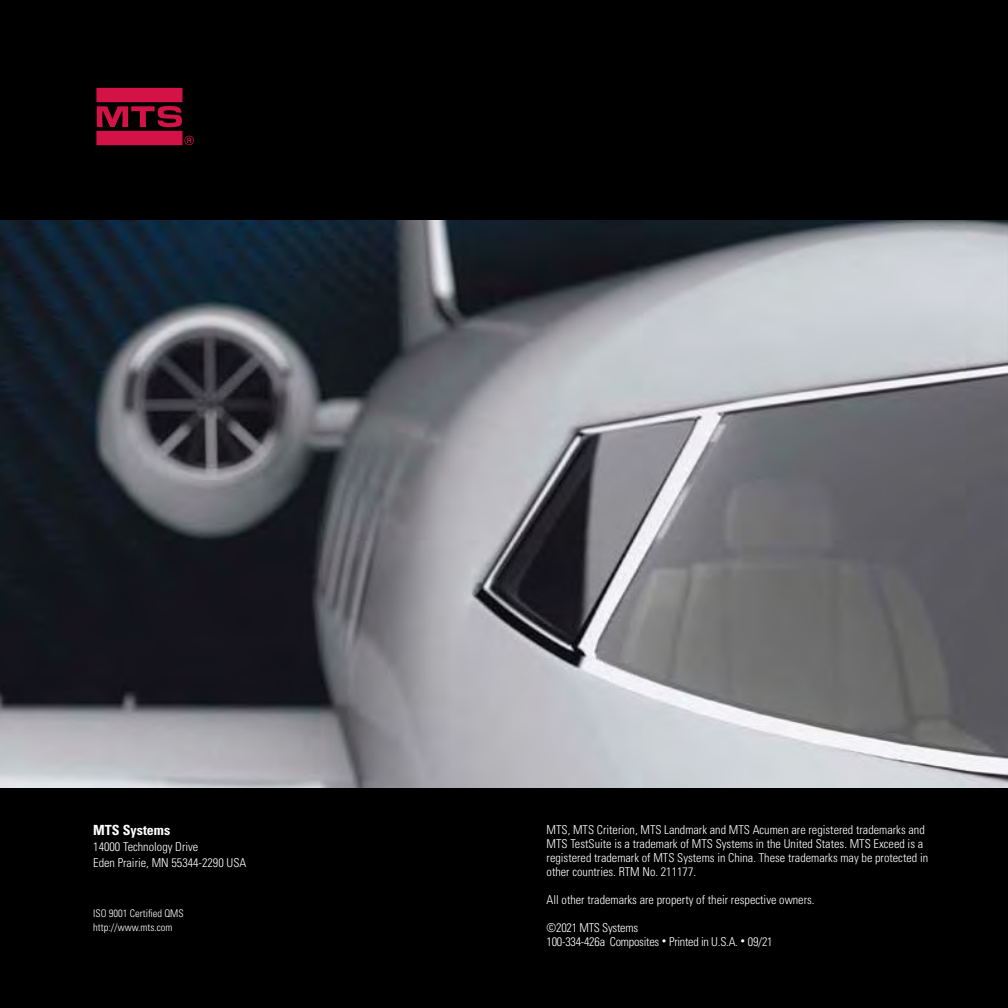
<style>
.page{position:relative;width:1008px;height:1008px;background:#000}
.page>*{position:absolute;margin:0;border:0;box-sizing:border-box;transform-origin:0 0}
.t1{font:700 condensed 14px "Univers";color:#fff}
.t2{font:300 condensed 12.25px/14px "Univers";color:#fff}
.t3{font:300 condensed 12.25px/14px "Univers";letter-spacing:-.02em;color:#fff}
.t4{font:300 condensed 10.5px/14px "Univers";color:#fff}
.s1{font-size:8.75px}
</style>
<div class="page">
<svg style="left:96px;top:88px;width:98px;height:57px"></svg>
<img style="left:0;top:220px;width:1008px;height:568px">
<p class="t1" style="left:93px;top:822px;width:78px">MTS Systems</p>
<p class="t2" style="left:93px;top:839px;width:155px;line-height:15.8px">14000 Technology Drive<br>Eden Prairie, MN 55344-2290 USA</p>
<p class="t4" style="left:93px;top:907px;width:92px">ISO 9001 Certified QMS http://www.mts.com</p>
<p class="t2" style="left:547px;top:822px;width:383px">MTS, MTS Criterion, MTS Landmark and MTS Acumen are registered trademarks and MTS TestSuite is a trademark of MTS Systems in the United States. MTS Exceed is a registered trademark of MTS Systems in China. These trademarks may be protected in other countries. RTM No. 211177.</p>
<p class="t2" style="left:547px;top:892px;width:270px">All other trademarks are property of their respective owners.</p>
<p class="t3" style="left:547px;top:920px;width:228px">©2021 MTS Systems<br>100-334-426a Composites <span class="s1">•</span> Printed in U.S.A. <span class="s1">•</span> 09/21</p>
</div>
